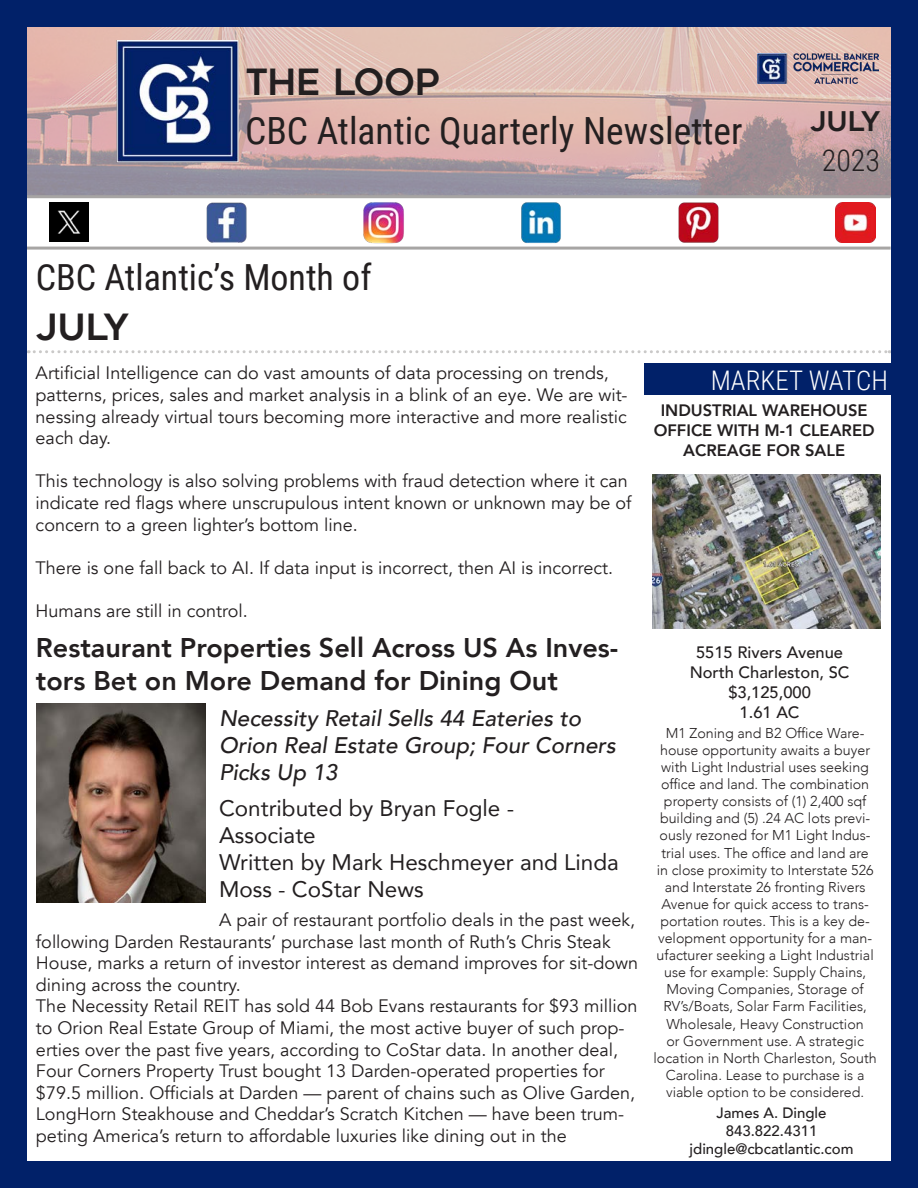
<style>
.page{position:relative;width:918px;height:1188px;background:#fff}
.page>*{position:absolute;margin:0;border:0;box-sizing:border-box;transform-origin:0 0}
.t1{font:37.5px "Roboto Condensed";color:#231f20}
.t2{font:36px "Roboto Condensed";color:#231f20}
.t3{font:36px "Geometos";color:#231f20}
.t4{font:300 30px "Roboto Condensed";color:#231f20}
.t5{font:800 27px/32.4px "Avenir";color:#231f20}
.t6{font:300 27px "Roboto Condensed";color:#fff}
.t7{font:27px "Geometos";color:#231f20}
.t8{font:22.5px/27px "Avenir";color:#231f20}
.t9{font:italic 500 22.5px/27px "Avenir";color:#231f20}
.t10{font:18px/21.6px "Avenir";color:#231f20}
.t11{font:800 16.5px/19.8px "Avenir";color:#231f20;text-align:center}
.t12{font:500 16.5px "Avenir";color:#231f20}
.t13{font:500 15px "Avenir";color:#231f20}
.t14{font:300 14.25px/17.1px "Avenir";color:#231f20;text-align:center}
</style>
<div class="page">
<img style="left:27px;top:27px;width:864px;height:168px">
<hr style="left:27px;top:195px;width:864px;height:3px;background:#a7a5a4">
<hr style="left:27px;top:247px;width:864px;height:3px;background:#a7a5a4">
<svg style="left:28px;top:350px;width:862px;height:3px"></svg>
<div style="left:0;top:0;width:27px;height:1188px;background:#012169"></div>
<div style="left:0;top:1161px;width:918px;height:27px;background:#012169"></div>
<div style="left:0;top:0;width:918px;height:27px;background:#012169"></div>
<img style="left:758px;top:53px;width:120px;height:30px">
<img style="left:50px;top:203px;width:39px;height:39px">
<img style="left:206px;top:202px;width:41px;height:41px">
<img style="left:363px;top:202px;width:41px;height:42px">
<img style="left:521px;top:202px;width:40px;height:42px">
<img style="left:678px;top:202px;width:41px;height:41px">
<img style="left:836px;top:203px;width:39px;height:39px">
<div style="left:891px;top:0;width:27px;height:1188px;background:#012169"></div>
<div style="left:645px;top:363px;width:270px;height:31px;background:#012169"></div>
<img style="left:113px;top:41px;width:128px;height:125px">
<img style="left:653px;top:474px;width:227px;height:154px">
<img style="left:36px;top:703px;width:170px;height:199px">
<h2 class="t3" style="left:245px;top:62px;width:196px">THE LOOP</h2>
<h1 class="t1" style="left:245px;top:105px;width:499px">CBC Atlantic Quarterly Newsletter</h1>
<h2 class="t2" style="left:36px;top:252px;width:338px">CBC Atlantic’s Month of</h2>
<h2 class="t3" style="left:36px;top:306px;width:95px">july</h2>
<h3 class="t7" style="left:810px;top:106px;width:72px">july</h3>
<h3 class="t4" style="left:822px;top:140px;width:60px">2023</h3>
<p class="t10" style="left:36px;top:363px;width:593px">Artificial Intelligence can do vast amounts of data processing on trends, patterns, prices, sales and market analysis in a blink of an eye. We are wit&shy;nessing already virtual tours becoming more interactive and more realistic each day.</p>
<p class="t10" style="left:36px;top:471px;width:597px">This technology is also solving problems with fraud detection where it can indicate red flags where unscrupulous intent known or unknown may be of concern to a green lighter’s bottom line.</p>
<p class="t10" style="left:36px;top:557px;width:579px">There is one fall back to AI. If data input is incorrect, then AI is incorrect.</p>
<p class="t10" style="left:36px;top:600px;width:214px">Humans are still in control.</p>
<p class="t5" style="left:36px;top:632px;width:584px">Restaurant Properties Sell Across US As Inves&shy;tors Bet on More Demand for Dining Out</p>
<p class="t9" style="left:219px;top:705px;width:398px">Necessity Retail Sells 44 Eateries to<br>Orion Real Estate Group; Four Corners<br>Picks Up 13</p>
<p class="t8" style="left:219px;top:794px;width:297px">Contributed by Bryan Fogle -</p>
<p class="t8" style="left:219px;top:821px;width:98px">Associate</p>
<p class="t8" style="left:219px;top:848px;width:401px">Written by Mark Heschmeyer and Linda<br>Moss - CoStar News</p>
<p class="t10" style="left:36px;top:909px;width:604px;text-indent:183px">A pair of restaurant portfolio deals in the past week, following Darden Restaurants’ purchase last month of Ruth’s Chris Steak House, marks a return of investor interest as demand improves for sit-down dining across the country.</p>
<p class="t10" style="left:36px;top:996px;width:603px">The Necessity Retail REIT has sold 44 Bob Evans restaurants for $93 million to Orion Real Estate Group of Miami, the most active buyer of such prop&shy;erties over the past five years, according to CoStar data. In another deal, Four Corners Property Trust bought 13 Darden-operated properties for $79.5 million. Officials at Darden — parent of chains such as Olive Garden, LongHorn Steakhouse and Cheddar’s Scratch Kitchen — have been trum&shy;peting America’s return to affordable luxuries like dining out in the</p>
<p class="t6" style="left:711px;top:361px;width:179px">MARKET WATCH</p>
<p class="t11" style="left:654px;top:401px;width:222px">INDUSTRIAL WAREHOUSE<br>OFFICE WITH M-1 CLEARED<br>ACREAGE FOR SALE</p>
<p class="t12" style="left:696px;top:638px;width:149px">5515 Rivers Avenue</p>
<p class="t12" style="left:690px;top:658px;width:161px">North Charleston, SC</p>
<p class="t12" style="left:728px;top:678px;width:84px">$3,125,000</p>
<p class="t12" style="left:740px;top:698px;width:61px">1.61 AC</p>
<p class="t14" style="left:654px;top:724px;width:225px">M1 Zoning and B2 Office Ware&shy;house opportunity awaits a buyer with Light Industrial uses seeking office and land. The combination property consists of (1) 2,400 sqf building and (5) .24 AC lots previ&shy;ously rezoned for M1 Light Indus&shy;trial uses. The office and land are<br>in close proximity to Interstate 526 and Interstate 26 fronting Rivers Avenue for quick access to trans&shy;portation routes. This is a key de&shy;velopment opportunity for a man&shy;ufacturer seeking a Light Industrial use for example: Supply Chains, Moving Companies, Storage of RV’s/Boats, Solar Farm Facilities, Wholesale, Heavy Construction<br>or Government use. A strategic location in North Charleston, South Carolina. Lease to purchase is a viable option to be considered.</p>
<p class="t13" style="left:717px;top:1100px;width:112px">James A. Dingle</p>
<p class="t13" style="left:726px;top:1118px;width:93px">843.822.4311</p>
<p class="t13" style="left:690px;top:1136px;width:165px">jdingle@cbcatlantic.com</p>
</div>
